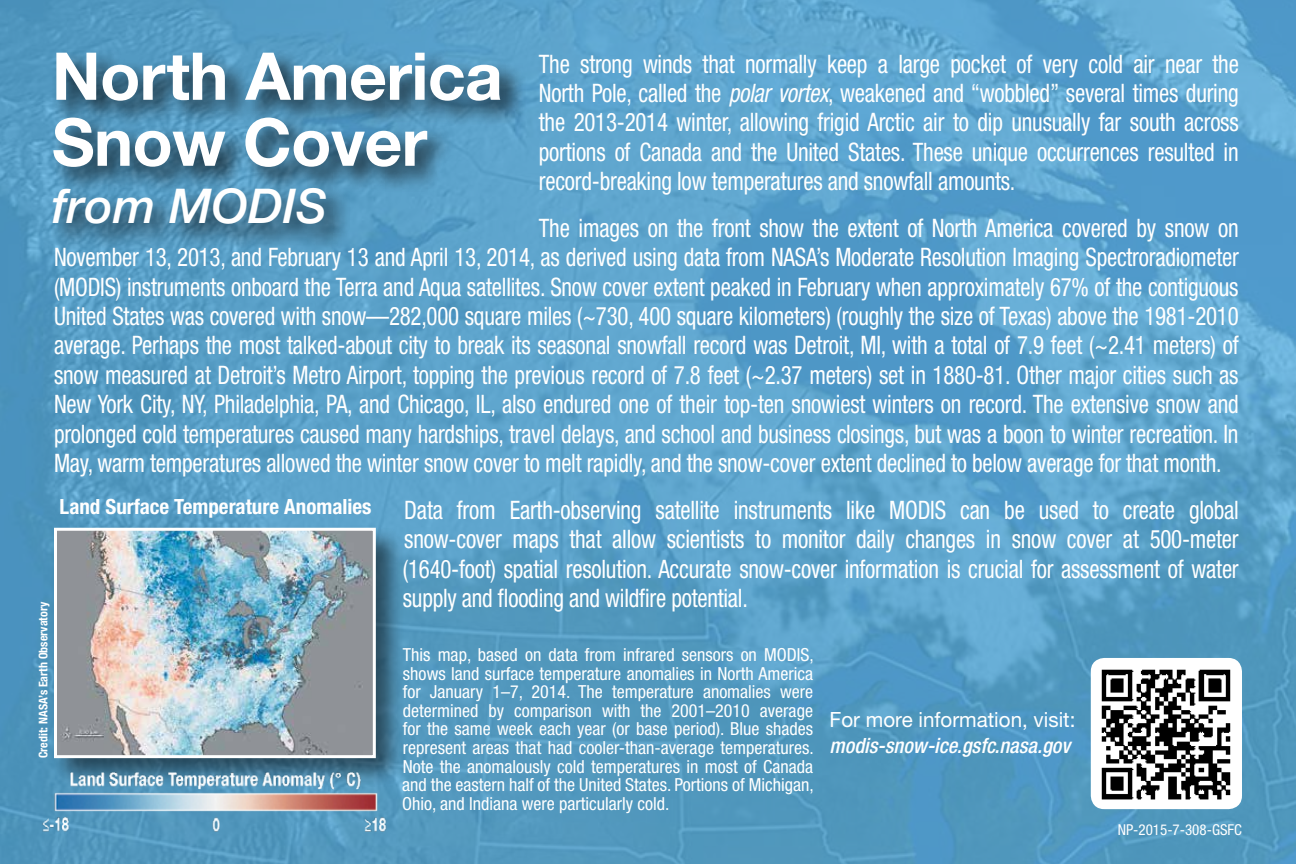
<style>
.page{position:relative;width:1296px;height:864px;background:#fff}
.page>*{position:absolute;margin:0;border:0;box-sizing:border-box;transform-origin:0 0}
.t1{font:700 66px/66px "Helvetica Neue LT Std";letter-spacing:-.01em;color:#fff}
.t2{font:italic 500 48px "Helvetica Neue LT Std";color:#fff}
.t3{font:condensed 25.5px/29.4px "Helvetica Neue LT Std";letter-spacing:-.01em;color:#fff;text-align:justify;scale:.9 1}
.t4{font:italic 500 condensed 21px/25.2px "Helvetica Neue LT Std";color:#fff}
.t5{font:700 condensed 21px "Helvetica Neue LT Std";color:#fff}
.t6{font:condensed 18px/18.6px "Helvetica Neue LT Std";color:#fff;text-align:justify}
.t7{font:condensed 15px "Helvetica Neue LT Std";color:#fff}
.t8{font:700 condensed 12px "Helvetica Neue LT Std";color:#fff}
.s1{font-style:italic}
.s2{font-weight:400;font-style:normal;font-stretch:normal}
</style>
<div class="page">
<img style="left:0;top:0;width:1296px;height:864px">
<div style="left:49px;top:48px;width:478px;height:204px;background:#000;opacity:.75"></div>
<div style="left:51px;top:525px;width:354px;height:263px;background:#000;opacity:.5"></div>
<img style="left:58px;top:532px;width:314px;height:222px">
<div style="left:54px;top:528px;width:322px;height:230px;border:3px solid #fff"></div>
<img style="left:27px;top:770px;width:375px;height:62px">
<div style="left:1091px;top:658px;width:151px;height:151px;background:#fff;border-radius:14px"></div>
<img style="left:1093px;top:662px;width:147px;height:143px">
<p class="t1" style="left:52px;top:42px;width:453px">North America<br>Snow Cover</p>
<p class="t2" style="left:52px;top:178px;width:277px">from MODIS</p>
<p class="t3" style="left:539px;top:49px;width:779px">The strong winds that normally keep a large pocket of very cold air near the North Pole, called the <span class="s1">polar vortex</span>, weakened and “wobbled” several times during the 2013-2014 winter, allowing frigid Arctic air to dip unusually far south across portions of Canada and the United States. These unique occurrences resulted in record-breaking low temperatures and snowfall amounts.</p>
<p class="t3" style="left:54px;top:213px;width:1318px;text-indent:485px">The images on the front show the extent of North America covered by snow on November 13, 2013, and February 13 and April 13, 2014, as derived using data from NASA’s Moderate Resolution Imaging Spectroradiometer (MODIS) instruments onboard the Terra and Aqua satellites. Snow cover extent peaked in February when approximately 67% of the contiguous United States was covered with snow—282,000 square miles (~730, 400 square kilometers) (roughly the size of Texas) above the 1981-2010 average. Perhaps the most talked-about city to break its seasonal snowfall record was Detroit, MI, with a total of 7.9 feet (~2.41 meters) of snow measured at Detroit’s Metro Airport, topping the previous record of 7.8 feet (~2.37 meters) set in 1880-81. Other major cities such as New York City, NY, Philadelphia, PA, and Chicago, IL, also endured one of their top-ten snowiest winters on record. The extensive snow and prolonged cold temperatures caused many hardships, travel delays, and school and business closings, but was a boon to winter recreation. In May, warm temperatures allowed the winter snow cover to melt rapidly, and the snow-cover extent declined to below average for that month.</p>
<p class="t3" style="left:403px;top:495px;width:930px">Data from Earth-observing satellite instruments like MODIS can be used to create global snow-cover maps that allow scientists to monitor daily changes in snow cover at 500-meter (1640-foot) spatial resolution. Accurate snow-cover information is crucial for assessment of water supply and flooding and wildfire potential.</p>
<p class="t5" style="left:60px;top:494px;width:313px">Land Surface Temperature Anomalies</p>
<p class="t8" style="left:36px;top:758px;width:158px;rotate:-90deg">Credit: NASA’s Earth Observatory</p>
<p class="t6" style="left:402px;top:645px;width:413px">This map, based on data from infrared sensors on MODIS, shows land surface temperature anomalies in North America for January 1–7, 2014. The temperature anomalies were determined by comparison with the 2001–2010 average for the same week each year (or base period). Blue shades represent areas that had cooler-than-average temperatures.<br>Note the anomalously cold temperatures in most of Canada and the eastern half of the United States. Portions of Michigan, Ohio, and Indiana were particularly cold.</p>
<p class="t4" style="left:830px;top:708px;width:247px"><span class="s2">For more information, visit: </span>modis-snow-ice.gsfc.nasa.gov</p>
<p class="t7" style="left:1118px;top:821px;width:126px">NP-2015-7-308-GSFC</p>
</div>
